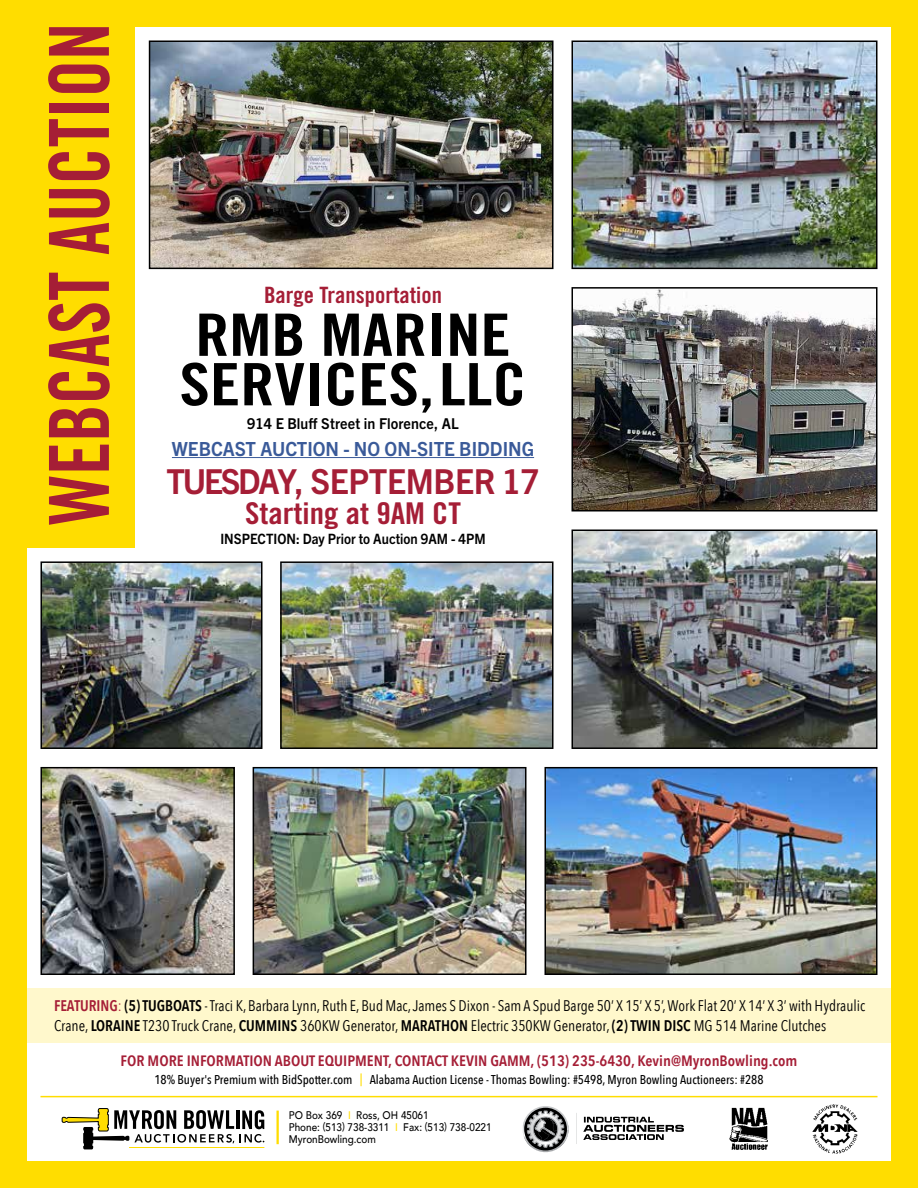
<style>
.page{position:relative;width:918px;height:1188px;background:#fff}
.page>*{position:absolute;margin:0;border:0;box-sizing:border-box;transform-origin:0 0}
.t1{font:82.95px "Trade Gothic LT Std Bd Cn 20";color:#a51e36;scale:.9 1}
.t2{font:58.5px/49.5px "Trade Gothic LT Std Bd Cn 20";color:#000;scale:1.17 1}
.t3{font:700 34.5px "Trade Gothic Next LT Pro";letter-spacing:-.01em;color:#a51e36;scale:.95 1}
.t4{font:30px "Trade Gothic LT Std Bd Cn 20";color:#a51e36;scale:1.08 1}
.t5{font:22.5px "Trade Gothic LT Std Bd Cn 20";color:#a51e36}
.t6{font:700 19.5px "Trade Gothic Next LT Pro";color:#3a5a99;scale:.95 1}
.t7{font:15.3px/20.2px "Avenir Next Condensed";color:#000}
.t8{font:600 15px "Avenir Next Condensed";color:#a51e36;scale:1.05 1}
.t9{font:700 15px "Trade Gothic Next LT Pro";letter-spacing:.01em;color:#000;scale:.95 1}
.t10{font:700 14.25px "Trade Gothic Next LT Pro";color:#000;scale:.92 1}
.t11{font:500 12.75px "Avenir Next Condensed";color:#000}
.t12{font:500 11.1px/12.5px "Avenir";color:#000;scale:.9 1}
.s1{font-weight:600;color:#a51e36}
.s2{color:#a51e36}
.s3{font-weight:600}
.s4{color:#fd0}
</style>
<div class="page">
<div style="left:18px;top:988px;width:887px;height:55px;background:#fff8cc"></div>
<img style="left:575px;top:43px;width:300px;height:223px">
<div style="left:572px;top:40px;width:306px;height:229px;border:2px solid #000"></div>
<img style="left:152px;top:43px;width:399px;height:223px">
<div style="left:149px;top:40px;width:405px;height:229px;border:2px solid #000"></div>
<img style="left:575px;top:533px;width:300px;height:213px">
<div style="left:572px;top:530px;width:306px;height:219px;border:2px solid #000"></div>
<img style="left:283px;top:564px;width:268px;height:182px">
<div style="left:280px;top:561px;width:274px;height:188px;border:2px solid #000"></div>
<img style="left:547px;top:770px;width:328px;height:202px">
<div style="left:544px;top:767px;width:334px;height:208px;border:2px solid #000"></div>
<img style="left:43px;top:564px;width:216px;height:182px">
<div style="left:40px;top:561px;width:222px;height:188px;border:2px solid #000"></div>
<img style="left:256px;top:770px;width:267px;height:202px">
<div style="left:253px;top:767px;width:273px;height:208px;border:2px solid #000"></div>
<img style="left:43px;top:770px;width:189px;height:202px">
<div style="left:40px;top:767px;width:195px;height:208px;border:2px solid #000"></div>
<div style="left:0;top:0;width:135px;height:548px;background:#fd0"></div>
<div style="left:0;top:0;width:918px;height:27px;background:#fd0"></div>
<div style="left:891px;top:0;width:27px;height:1188px;background:#fd0"></div>
<div style="left:0;top:0;width:27px;height:1188px;background:#fd0"></div>
<div style="left:0;top:1161px;width:918px;height:27px;background:#fd0"></div>
<hr style="left:172px;top:457px;width:362px;height:1px;background:#3a5a99">
<img style="left:575px;top:290px;width:300px;height:219px">
<div style="left:572px;top:287px;width:306px;height:225px;border:2px solid #000"></div>
<hr style="left:40px;top:1096px;width:838px;height:1px;background:#fd0">
<hr style="left:276px;top:1111px;width:3px;height:33px;background:#fd0">
<svg style="left:62px;top:1108px;width:172px;height:41px"></svg>
<hr style="left:236px;top:1110px;width:3px;height:19px;background:#000">
<svg style="left:240px;top:1110px;width:24px;height:33px"></svg>
<hr style="left:129px;top:1147px;width:135px;height:1px;background:#fd0">
<img style="left:812px;top:1104px;width:46px;height:50px">
<img style="left:729px;top:1107px;width:39px;height:43px">
<svg style="left:576px;top:1113px;width:1px;height:31px"></svg>
<svg style="left:523px;top:1106px;width:46px;height:46px"></svg>
<svg style="left:583px;top:1117px;width:101px;height:23px"></svg>
<h1 class="t1" style="left:29px;top:525px;width:559px;rotate:-90deg">WEBCAST AUCTION</h1>
<h3 class="t5" style="left:264px;top:282px;width:179px">Barge Transportation</h3>
<h2 class="t2" style="left:180px;top:310px;width:298px">RMB MARINE<br>SERVICES, LLC</h2>
<p class="t9" style="left:247px;top:413px;width:224px">914 E Bluff Street in Florence, AL</p>
<p class="t6" style="left:172px;top:435px;width:383px">WEBCAST AUCTION - NO ON-SITE BIDDING</p>
<h3 class="t3" style="left:167px;top:457px;width:394px">TUESDAY, SEPTEMBER 17</h3>
<h3 class="t4" style="left:245px;top:495px;width:201px">Starting at 9AM CT</h3>
<p class="t10" style="left:220px;top:529px;width:290px">INSPECTION: Day Prior to Auction 9AM - 4PM</p>
<p class="t7" style="left:54px;top:995px;width:813px"><span class="s1">FEATURING</span><span class="s2">:</span> <span class="s3">(5) TUGBOATS</span> - Traci K, Barbara Lynn, Ruth E, Bud Mac, James S Dixon - Sam A Spud Barge 50’ X 15’ X 5’, Work Flat 20’ X 14’ X 3’ with Hydraulic<br>Crane, <span class="s3">LORAINE</span> T230 Truck Crane, <span class="s3">CUMMINS</span> 360KW Generator, <span class="s3">MARATHON</span> Electric 350KW Generator, <span class="s3">(2) TWIN DISC</span> MG 514 Marine Clutches</p>
<p class="t8" style="left:121px;top:1048px;width:646px">FOR MORE INFORMATION ABOUT EQUIPMENT, CONTACT KEVIN GAMM, (513) 235-6430, Kevin@MyronBowling.com</p>
<p class="t11" style="left:154px;top:1072px;width:611px">18% Buyer's Premium with BidSpotter.com <span class="s4">|</span> Alabama Auction License - Thomas Bowling: #5498, Myron Bowling Auctioneers: #288</p>
<p class="t12" style="left:289px;top:1108px;width:227px">PO Box 369 <span class="s4">I</span> Ross, OH 45061<br>Phone: (513) 738-3311 <span class="s4">I</span> Fax: (513) 738-0221<br>MyronBowling.com</p>
</div>
